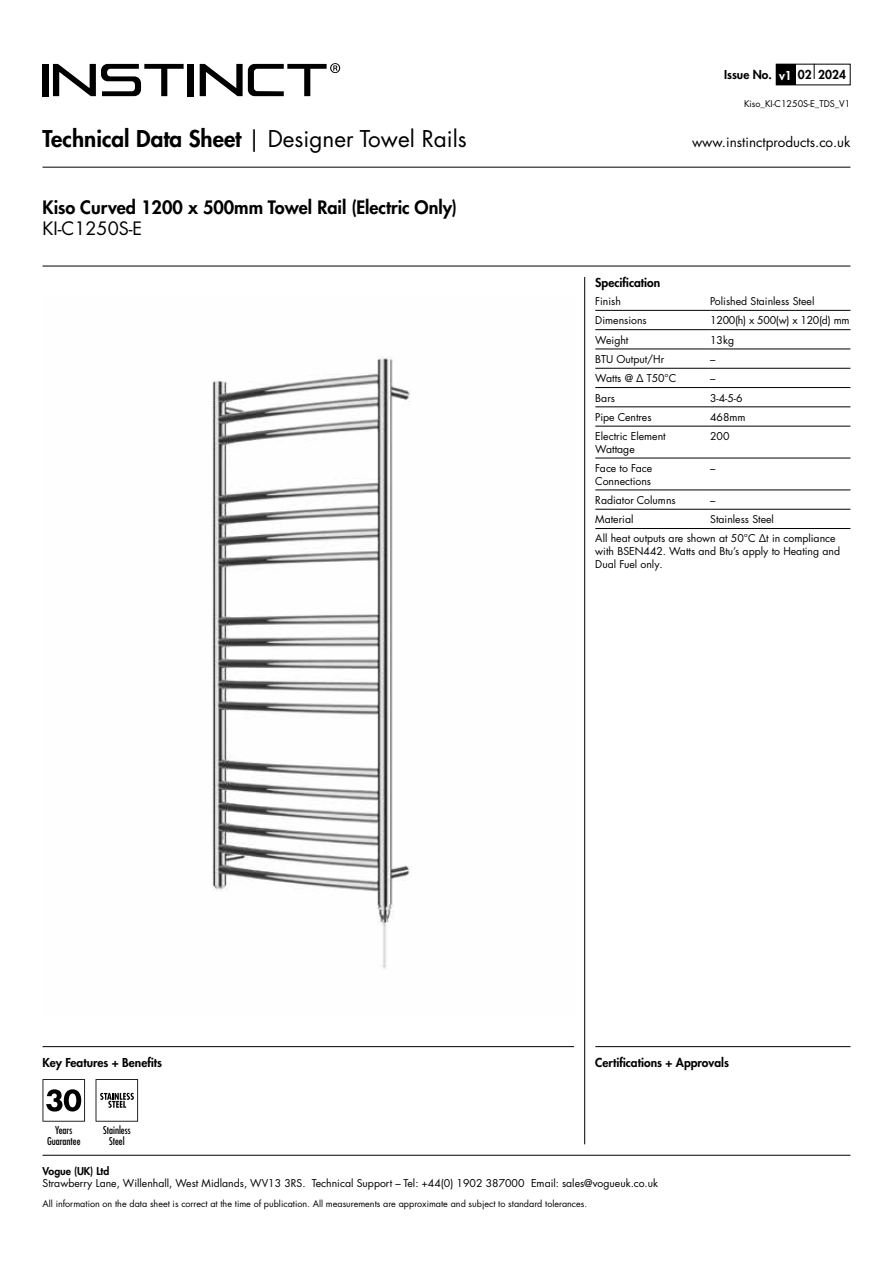
<style>
.page{position:relative;width:893px;height:1263px;background:#fff}
.page>*{position:absolute;margin:0;border:0;box-sizing:border-box;transform-origin:0 0}
.t1{font:22.5px "Futura LT Pro";color:#000}
.t2{font:800 18px "Futura LT Pro";color:#000}
.t3{font:18px "Futura LT Pro";color:#000}
.t4{font:13.5px "Futura LT Pro";color:#000}
.t5{font:800 12px "Futura LT Pro";color:#000}
.t6{font:10.5px/12.6px "Futura LT Pro";color:#000}
.t7{font:500 condensed 10.5px/10.5px "Futura LT Pro";color:#000;text-align:center}
.t8{font:10.5px "Futura LT Pro";letter-spacing:-.02em;color:#000}
.t9{font:800 10.5px "Futura LT Pro";color:#000}
.t10{font:9px "Futura LT Pro";color:#000}
.s1{color:#fff}
.s2{font-weight:800}
</style>
<div class="page">
<div style="left:43px;top:64px;width:6px;height:32px;background:#000"></div>
<div style="left:188px;top:64px;width:6px;height:32px;background:#000"></div>
<svg style="left:200px;top:63px;width:140px;height:33px"></svg>
<svg style="left:53px;top:64px;width:131px;height:32px"></svg>
<div style="left:776px;top:64px;width:19px;height:21px;background:#000"></div>
<svg style="left:814px;top:64px;width:1px;height:15px"></svg>
<hr style="left:43px;top:1155px;width:807px;height:1px;background:#000">
<hr style="left:43px;top:1046px;width:531px;height:1px;background:#000">
<hr style="left:595px;top:1046px;width:255px;height:1px;background:#000">
<hr style="left:43px;top:167px;width:807px;height:1px;background:#000">
<hr style="left:43px;top:266px;width:807px;height:1px;background:#000">
<hr style="left:584px;top:277px;width:1px;height:867px;background:#000">
<svg style="left:96px;top:1079px;width:42px;height:42px"></svg>
<hr style="left:595px;top:310px;width:115px;height:1px;background:#000">
<hr style="left:710px;top:310px;width:140px;height:1px;background:#000">
<hr style="left:595px;top:329px;width:115px;height:1px;background:#000">
<hr style="left:710px;top:329px;width:140px;height:1px;background:#000">
<hr style="left:595px;top:349px;width:115px;height:1px;background:#000">
<hr style="left:710px;top:349px;width:140px;height:1px;background:#000">
<hr style="left:595px;top:368px;width:115px;height:1px;background:#000">
<hr style="left:710px;top:368px;width:140px;height:1px;background:#000">
<hr style="left:595px;top:387px;width:115px;height:1px;background:#000">
<hr style="left:710px;top:387px;width:140px;height:1px;background:#000">
<hr style="left:595px;top:407px;width:115px;height:1px;background:#000">
<hr style="left:710px;top:407px;width:140px;height:1px;background:#000">
<hr style="left:595px;top:426px;width:115px;height:1px;background:#000">
<hr style="left:710px;top:426px;width:140px;height:1px;background:#000">
<hr style="left:595px;top:458px;width:115px;height:1px;background:#000">
<hr style="left:710px;top:458px;width:140px;height:1px;background:#000">
<hr style="left:595px;top:490px;width:115px;height:1px;background:#000">
<hr style="left:710px;top:490px;width:140px;height:1px;background:#000">
<hr style="left:595px;top:509px;width:115px;height:1px;background:#000">
<hr style="left:710px;top:509px;width:140px;height:1px;background:#000">
<hr style="left:595px;top:528px;width:115px;height:1px;background:#000">
<hr style="left:710px;top:528px;width:140px;height:1px;background:#000">
<img style="left:212px;top:356px;width:200px;height:613px">
<svg style="left:43px;top:1079px;width:42px;height:42px"></svg>
<p class="t5" style="left:724px;top:66px;width:123px">Issue No. <span class="s1">v1</span> 02 2024</p>
<p class="t10" style="left:744px;top:98px;width:108px">Kiso_KI-C1250S-E_TDS_V1</p>
<h1 class="t1" style="left:43px;top:123px;width:426px"><span class="s2">Technical Data Sheet</span> | Designer Towel Rails</h1>
<p class="t4" style="left:692px;top:132px;width:160px">www.instinctproducts.co.uk</p>
<h2 class="t2" style="left:43px;top:193px;width:416px">Kiso Curved 1200 x 500mm Towel Rail (Electric Only)</h2>
<h2 class="t3" style="left:43px;top:216px;width:101px">KI-C1250S-E</h2>
<p class="t5" style="left:595px;top:273px;width:66px">Specification</p>
<p class="t6" style="left:595px;top:295px;width:27px">Finish</p>
<p class="t6" style="left:710px;top:295px;width:106px">Polished Stainless Steel</p>
<p class="t6" style="left:595px;top:314px;width:53px">Dimensions</p>
<p class="t8" style="left:710px;top:313px;width:141px">1200(h) x 500(w) x 120(d) mm</p>
<p class="t6" style="left:595px;top:333px;width:35px">Weight</p>
<p class="t6" style="left:710px;top:333px;width:25px">13kg</p>
<p class="t6" style="left:595px;top:353px;width:70px">BTU Output/Hr</p>
<p class="t6" style="left:710px;top:353px;width:7px">–</p>
<p class="t6" style="left:595px;top:372px;width:83px">Watts @ Δ T50°C</p>
<p class="t6" style="left:710px;top:372px;width:7px">–</p>
<p class="t6" style="left:595px;top:391px;width:21px">Bars</p>
<p class="t6" style="left:710px;top:391px;width:34px">3-4-5-6</p>
<p class="t6" style="left:595px;top:410px;width:58px">Pipe Centres</p>
<p class="t6" style="left:710px;top:410px;width:37px">468mm</p>
<p class="t6" style="left:595px;top:430px;width:72px">Electric Element<br>Wattage</p>
<p class="t6" style="left:710px;top:430px;width:21px">200</p>
<p class="t6" style="left:595px;top:462px;width:58px">Face to Face<br>Connections</p>
<p class="t6" style="left:710px;top:462px;width:7px">–</p>
<p class="t6" style="left:595px;top:494px;width:82px">Radiator Columns</p>
<p class="t6" style="left:710px;top:494px;width:7px">–</p>
<p class="t6" style="left:595px;top:513px;width:40px">Material</p>
<p class="t6" style="left:595px;top:509px;width:242px;line-height:19.4px;text-indent:115px">Stainless Steel<br>All heat outputs are shown at 50°C Δt in compliance</p>
<p class="t6" style="left:595px;top:545px;width:246px">with BSEN442. Watts and Btu’s apply to Heating and<br>Dual Fuel only.</p>
<p class="t5" style="left:43px;top:1053px;width:121px">Key Features + Benefits</p>
<p class="t5" style="left:595px;top:1053px;width:135px">Certifications + Approvals</p>
<p class="t7" style="left:47px;top:1125px;width:35px">Years<br>Guarantee</p>
<p class="t7" style="left:103px;top:1125px;width:29px">Stainless<br>Steel</p>
<p class="t9" style="left:43px;top:1163px;width:68px">Vogue (UK) Ltd</p>
<p class="t6" style="left:43px;top:1177px;width:617px">Strawberry Lane, Willenhall, West Midlands, WV13 3RS. Technical Support – Tel: +44(0) 1902 387000 Email: sales@vogueuk.co.uk</p>
<p class="t10" style="left:43px;top:1197px;width:546px">All information on the data sheet is correct at the time of publication. All measurements are approximate and subject to standard tolerances.</p>
</div>
